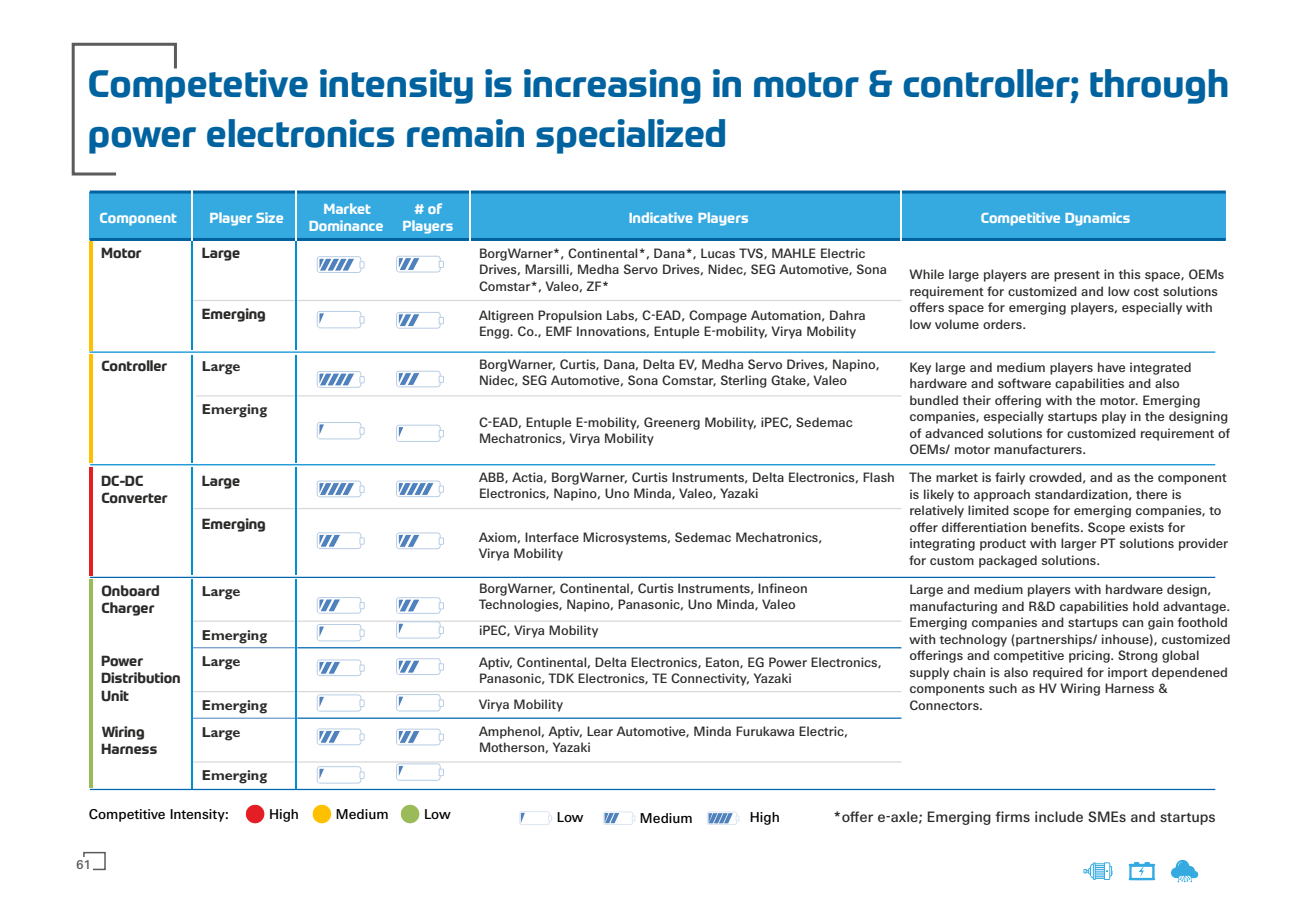
<style>
.page{position:relative;width:1289px;height:906px;background:#fff}
.page>*{position:absolute;margin:0;border:0;box-sizing:border-box;transform-origin:0 0}
.t1{font:700 37.5px/49.3px "Prometo";letter-spacing:-.005em;color:#00639f}
.t2{font:500 15px "ZF Sans";color:#2b2a29}
.t3{font:700 14.4px/17.2px "Prometo";color:#2b2a29}
.t4{font:700 14.4px/17.2px "Prometo";color:#fefefe;text-align:center}
.t5{font:700 14.4px "Gill Sans";color:#2b2a29}
.t6{font:500 14.25px "ZF Sans";color:#000}
.t7{font:500 13.5px/16.5px "ZF Sans";color:#2b2a29}
.t8{font:500 13.5px "ZF Sans";color:#5b5b5b}
</style>
<div class="page">
<svg style="left:71px;top:42px;width:106px;height:134px"></svg>
<div style="left:90px;top:192px;width:1135px;height:47px;background:#34aae1"></div>
<hr style="left:90px;top:579px;width:3px;height:208px;background:#9bbb59">
<hr style="left:90px;top:241px;width:3px;height:109px;background:#ffc000">
<hr style="left:192px;top:300px;width:709px;height:1px;background:#d9d9d9">
<hr style="left:89px;top:351px;width:1126px;height:2px;background:#008dd2">
<hr style="left:196px;top:395px;width:705px;height:1px;background:#d9d9d9">
<hr style="left:90px;top:464px;width:1125px;height:1px;background:#008dd2">
<hr style="left:192px;top:508px;width:709px;height:1px;background:#d9d9d9">
<hr style="left:90px;top:577px;width:1125px;height:1px;background:#0066b0">
<hr style="left:192px;top:620px;width:709px;height:2px;background:#d9d9d9">
<hr style="left:192px;top:647px;width:106px;height:1px;background:#4a7ebb">
<hr style="left:298px;top:647px;width:603px;height:1px;background:#0066b0">
<hr style="left:192px;top:691px;width:709px;height:1px;background:#d9d9d9">
<hr style="left:192px;top:717px;width:106px;height:1px;background:#4a7ebb">
<hr style="left:298px;top:717px;width:603px;height:2px;background:#0066b0">
<hr style="left:192px;top:761px;width:709px;height:1px;background:#d9d9d9">
<svg style="left:246px;top:805px;width:18px;height:18px"></svg>
<svg style="left:313px;top:805px;width:18px;height:18px"></svg>
<svg style="left:401px;top:805px;width:18px;height:18px"></svg>
<svg style="left:396px;top:255px;width:48px;height:18px"></svg>
<svg style="left:316px;top:311px;width:49px;height:18px"></svg>
<svg style="left:316px;top:256px;width:49px;height:17px"></svg>
<svg style="left:707px;top:811px;width:33px;height:14px"></svg>
<svg style="left:603px;top:811px;width:33px;height:14px"></svg>
<svg style="left:519px;top:811px;width:33px;height:14px"></svg>
<svg style="left:396px;top:312px;width:48px;height:17px"></svg>
<svg style="left:396px;top:370px;width:48px;height:18px"></svg>
<svg style="left:316px;top:532px;width:49px;height:17px"></svg>
<svg style="left:396px;top:532px;width:48px;height:18px"></svg>
<svg style="left:316px;top:597px;width:49px;height:17px"></svg>
<svg style="left:316px;top:659px;width:49px;height:17px"></svg>
<svg style="left:396px;top:658px;width:48px;height:17px"></svg>
<svg style="left:316px;top:728px;width:49px;height:18px"></svg>
<svg style="left:396px;top:728px;width:48px;height:18px"></svg>
<svg style="left:316px;top:422px;width:49px;height:18px"></svg>
<svg style="left:396px;top:424px;width:48px;height:18px"></svg>
<svg style="left:395px;top:597px;width:49px;height:42px"></svg>
<svg style="left:316px;top:624px;width:49px;height:18px"></svg>
<svg style="left:396px;top:694px;width:48px;height:18px"></svg>
<svg style="left:316px;top:694px;width:49px;height:18px"></svg>
<svg style="left:396px;top:763px;width:48px;height:18px"></svg>
<svg style="left:316px;top:766px;width:49px;height:18px"></svg>
<svg style="left:316px;top:371px;width:49px;height:17px"></svg>
<svg style="left:316px;top:480px;width:49px;height:18px"></svg>
<svg style="left:396px;top:480px;width:48px;height:18px"></svg>
<hr style="left:191px;top:239px;width:2px;height:111px;background:#008dd2">
<hr style="left:90px;top:190px;width:1135px;height:3px;background:#00639f">
<hr style="left:90px;top:238px;width:1135px;height:3px;background:#00639f">
<hr style="left:90px;top:354px;width:3px;height:108px;background:#ffc000">
<hr style="left:191px;top:355px;width:2px;height:107px;background:#008dd2">
<hr style="left:90px;top:467px;width:3px;height:109px;background:#e31e24">
<hr style="left:191px;top:579px;width:2px;height:210px;background:#008dd2">
<hr style="left:90px;top:789px;width:1125px;height:1px;background:#0066b0">
<hr style="left:191px;top:467px;width:2px;height:107px;background:#008dd2">
<hr style="left:295px;top:239px;width:2px;height:111px;background:#008dd2">
<hr style="left:295px;top:355px;width:2px;height:107px;background:#008dd2">
<hr style="left:295px;top:579px;width:2px;height:210px;background:#008dd2">
<hr style="left:295px;top:467px;width:2px;height:107px;background:#008dd2">
<hr style="left:191px;top:190px;width:2px;height:51px;background:#fefefe">
<hr style="left:295px;top:190px;width:2px;height:51px;background:#fefefe">
<hr style="left:469px;top:190px;width:2px;height:51px;background:#fefefe">
<hr style="left:900px;top:190px;width:1px;height:51px;background:#fefefe">
<div style="left:83px;top:852px;width:23px;height:18px;border:2px solid #5b5b5b"></div>
<div style="left:81px;top:857px;width:12px;height:16px;background:#fefefe"></div>
<svg style="left:1083px;top:862px;width:29px;height:18px"></svg>
<svg style="left:1128px;top:862px;width:27px;height:18px"></svg>
<svg style="left:1171px;top:859px;width:27px;height:23px"></svg>
<h1 class="t1" style="left:88px;top:62px;width:1142px">Competetive intensity is increasing in motor &amp; controller; through power electronics remain specialized</h1>
<p class="t4" style="left:100px;top:210px;width:79px">Component</p>
<p class="t4" style="left:209px;top:210px;width:76px">Player Size</p>
<p class="t4" style="left:309px;top:202px;width:76px">Market<br>Dominance</p>
<p class="t4" style="left:402px;top:202px;width:52px"># of<br>Players</p>
<p class="t4" style="left:628px;top:210px;width:121px">Indicative Players</p>
<p class="t4" style="left:980px;top:210px;width:151px">Competitive Dynamics</p>
<p class="t3" style="left:101px;top:245px;width:42px">Motor</p>
<p class="t3" style="left:202px;top:245px;width:40px">Large</p>
<p class="t7" style="left:479px;top:247px;width:409px">BorgWarner*, Continental*, Dana*, Lucas TVS, MAHLE Electric<br>Drives, Marsilli, Medha Servo Drives, Nidec, SEG Automotive, Sona<br>Comstar*, Valeo, ZF*</p>
<p class="t3" style="left:202px;top:306px;width:65px">Emerging</p>
<p class="t7" style="left:909px;top:268px;width:316px">While large players are present in this space, OEMs requirement for customized and low cost solutions offers space for emerging players, especially with low volume orders.</p>
<p class="t7" style="left:479px;top:309px;width:388px">Altigreen Propulsion Labs, C-EAD, Compage Automation, Dahra<br>Engg. Co., EMF Innovations, Entuple E-mobility, Virya Mobility</p>
<p class="t7" style="left:479px;top:358px;width:402px">BorgWarner, Curtis, Dana, Delta EV, Medha Servo Drives, Napino,<br>Nidec, SEG Automotive, Sona Comstar, Sterling Gtake, Valeo</p>
<p class="t3" style="left:101px;top:358px;width:67px">Controller</p>
<p class="t5" style="left:202px;top:360px;width:40px">Large</p>
<p class="t5" style="left:202px;top:404px;width:67px">Emerging</p>
<p class="t7" style="left:909px;top:361px;width:322px">Key large and medium players have integrated hardware and software capabilities and also bundled their offering with the motor. Emerging companies, especially startups play in the designing of advanced solutions for customized requirement of OEMs/ motor manufacturers.</p>
<p class="t7" style="left:909px;top:471px;width:320px">The market is fairly crowded, and as the component is likely to approach standardization, there is relatively limited scope for emerging companies, to offer differentiation benefits. Scope exists for integrating product with larger PT solutions provider for custom packaged solutions.</p>
<p class="t7" style="left:909px;top:583px;width:323px">Large and medium players with hardware design, manufacturing and R&amp;D capabilities hold advantage.<br>Emerging companies and startups can gain foothold with technology (partnerships/ inhouse), customized offerings and competitive pricing. Strong global supply chain is also required for import dependened components such as HV Wiring Harness &amp; Connectors.</p>
<p class="t7" style="left:479px;top:416px;width:375px">C-EAD, Entuple E-mobility, Greenerg Mobility, iPEC, Sedemac<br>Mechatronics, Virya Mobility</p>
<p class="t7" style="left:479px;top:471px;width:417px">ABB, Actia, BorgWarner, Curtis Instruments, Delta Electronics, Flash<br>Electronics, Napino, Uno Minda, Valeo, Yazaki</p>
<p class="t7" style="left:479px;top:531px;width:345px">Axiom, Interface Microsystems, Sedemac Mechatronics,<br>Virya Mobility</p>
<p class="t7" style="left:479px;top:582px;width:330px">BorgWarner, Continental, Curtis Instruments, Infineon<br>Technologies, Napino, Panasonic, Uno Minda, Valeo</p>
<p class="t7" style="left:479px;top:624px;width:121px">iPEC, Virya Mobility</p>
<p class="t7" style="left:479px;top:656px;width:404px">Aptiv, Continental, Delta Electronics, Eaton, EG Power Electronics,<br>Panasonic, TDK Electronics, TE Connectivity, Yazaki</p>
<p class="t7" style="left:479px;top:693px;width:370px;line-height:26.4px">Virya Mobility<br>Amphenol, Aptiv, Lear Automotive, Minda Furukawa Electric,</p>
<p class="t7" style="left:479px;top:741px;width:113px">Motherson, Yazaki</p>
<p class="t3" style="left:101px;top:473px;width:68px">DC-DC<br>Converter</p>
<p class="t3" style="left:202px;top:473px;width:40px">Large</p>
<p class="t3" style="left:202px;top:517px;width:65px">Emerging</p>
<p class="t3" style="left:101px;top:583px;width:60px">Onboard<br>Charger</p>
<p class="t5" style="left:202px;top:586px;width:40px">Large</p>
<p class="t5" style="left:202px;top:629px;width:67px">Emerging</p>
<p class="t3" style="left:101px;top:653px;width:81px">Power<br>Distribution<br>Unit</p>
<p class="t5" style="left:202px;top:656px;width:40px">Large</p>
<p class="t5" style="left:202px;top:700px;width:67px">Emerging</p>
<p class="t3" style="left:101px;top:724px;width:58px">Wiring<br>Harness</p>
<p class="t5" style="left:202px;top:726px;width:40px">Large</p>
<p class="t5" style="left:202px;top:770px;width:67px">Emerging</p>
<p class="t6" style="left:89px;top:809px;width:141px">Competitive Intensity:</p>
<p class="t6" style="left:269px;top:809px;width:32px">High</p>
<p class="t6" style="left:336px;top:809px;width:54px">Medium</p>
<p class="t6" style="left:424px;top:809px;width:28px">Low</p>
<p class="t6" style="left:557px;top:812px;width:28px">Low</p>
<p class="t6" style="left:640px;top:813px;width:54px">Medium</p>
<p class="t6" style="left:749px;top:812px;width:32px">High</p>
<p class="t2" style="left:833px;top:812px;width:384px">*offer e-axle; Emerging firms include SMEs and startups</p>
<p class="t8" style="left:76px;top:860px;width:17px">61</p>
</div>
